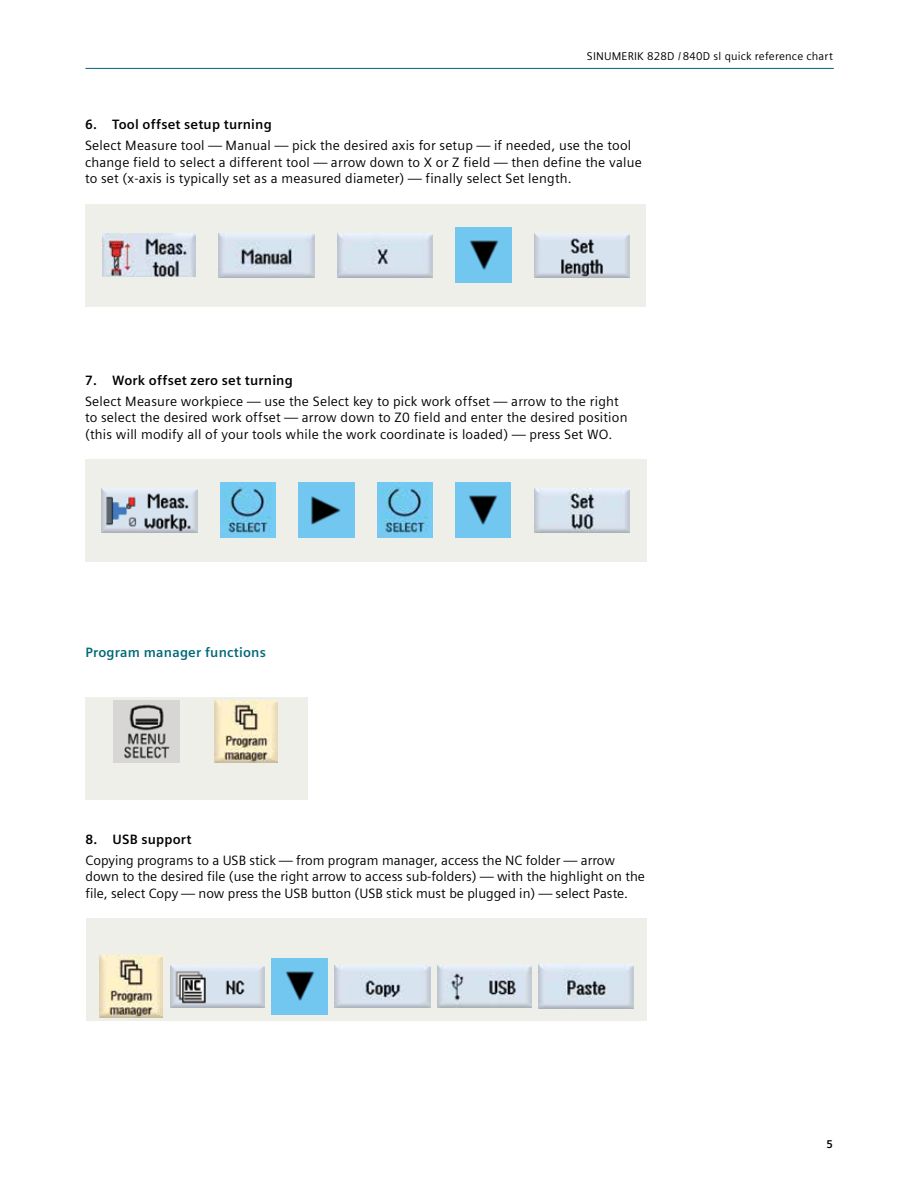
<style>
.page{position:relative;width:918px;height:1188px;background:#fff}
.page>*{position:absolute;margin:0;border:0;box-sizing:border-box;transform-origin:0 0}
.t1{font:13.5px/16.5px "Siemens Sans";letter-spacing:.015em;color:#000}
.t2{font:700 13.5px "Siemens Sans";letter-spacing:.015em;color:#000}
.t3{font:700 13.5px "Siemens Sans";letter-spacing:.015em;color:#006877}
.t4{font:11.25px "Siemens Sans";letter-spacing:.02em;color:#000}
.t5{font:700 11.25px "Siemens Sans";color:#000}
</style>
<div class="page">
<hr style="left:85px;top:68px;width:749px;height:1px;background:#006877">
<div style="left:85px;top:204px;width:561px;height:102px;background:#efefea"></div>
<div style="left:85px;top:459px;width:561px;height:102px;background:#efefea"></div>
<img style="left:456px;top:483px;width:55px;height:55px">
<img style="left:299px;top:483px;width:55px;height:55px">
<img style="left:377px;top:483px;width:56px;height:55px">
<img style="left:220px;top:483px;width:56px;height:55px">
<img style="left:102px;top:488px;width:95px;height:44px">
<img style="left:534px;top:488px;width:96px;height:44px">
<img style="left:456px;top:227px;width:55px;height:56px">
<img style="left:102px;top:234px;width:94px;height:43px">
<img style="left:219px;top:233px;width:95px;height:44px">
<img style="left:337px;top:233px;width:96px;height:44px">
<img style="left:534px;top:233px;width:96px;height:44px">
<div style="left:85px;top:697px;width:222px;height:102px;background:#efefea"></div>
<div style="left:86px;top:918px;width:561px;height:102px;background:#efefea"></div>
<img style="left:99px;top:956px;width:63px;height:61px">
<img style="left:272px;top:959px;width:55px;height:55px">
<img style="left:437px;top:965px;width:94px;height:43px">
<img style="left:171px;top:965px;width:94px;height:43px">
<img style="left:335px;top:965px;width:95px;height:42px">
<img style="left:538px;top:964px;width:96px;height:45px">
<img style="left:215px;top:700px;width:63px;height:62px">
<img style="left:114px;top:700px;width:66px;height:62px">
<p class="t4" style="left:587px;top:49px;width:248px">SINUMERIK 828D / 840D sl quick reference chart</p>
<p class="t2" style="left:85px;top:117px;width:188px">6. Tool offset setup turning</p>
<p class="t1" style="left:85px;top:138px;width:558px">Select Measure tool — Manual — pick the desired axis for setup — if needed, use the tool change field to select a different tool — arrow down to X or Z field — then define the value to set (x-axis is typically set as a measured diameter) — finally select Set length.</p>
<p class="t2" style="left:85px;top:372px;width:209px">7. Work offset zero set turning</p>
<p class="t1" style="left:85px;top:393px;width:544px">Select Measure workpiece — use the Select key to pick work offset — arrow to the right to select the desired work offset — arrow down to Z0 field and enter the desired position (this will modify all of your tools while the work coordinate is loaded) — press Set WO.</p>
<p class="t3" style="left:85px;top:644px;width:182px">Program manager functions</p>
<p class="t2" style="left:85px;top:831px;width:108px">8. USB support</p>
<p class="t1" style="left:85px;top:852px;width:561px">Copying programs to a USB stick — from program manager, access the NC folder — arrow down to the desired file (use the right arrow to access sub-folders) — with the highlight on the file, select Copy — now press the USB button (USB stick must be plugged in) — select Paste.</p>
<p class="t5" style="left:826px;top:1138px;width:8px">5</p>
</div>
